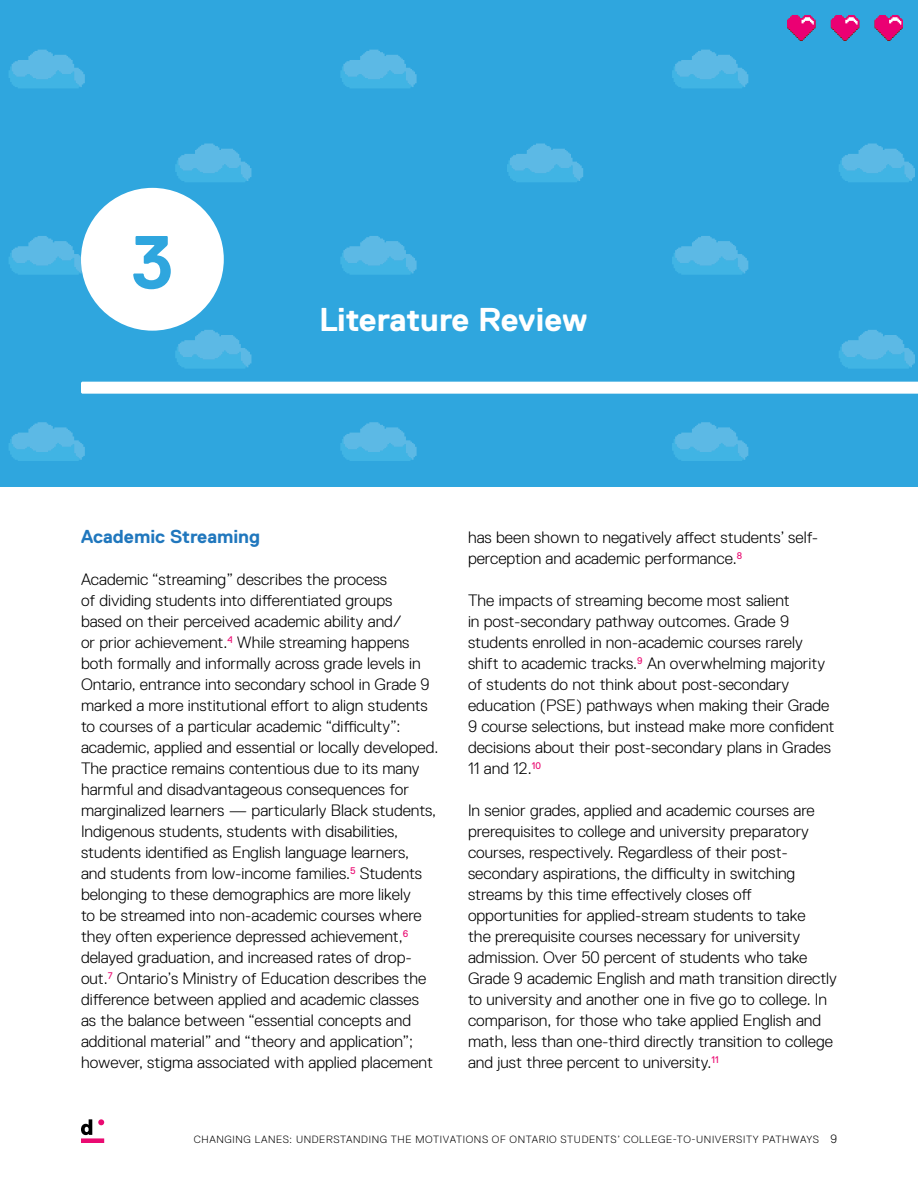
<style>
.page{position:relative;width:918px;height:1188px;background:#fff}
.page>*{position:absolute;margin:0;border:0;box-sizing:border-box;transform-origin:0 0}
.Text{font:700 75px "Replica Std";color:#2fa6de}
.Page_Hed{font:700 33px "Replica Std";letter-spacing:-.01em;color:#fff}
.Mini_Hed{font:700 18.75px "Replica Std";color:#2077bd}
.Text-2{font:300 16.5px/21px "Replica Std";color:#000}
.t1{font:300 10.5px "Replica Std";letter-spacing:.06em;color:#000}
.s1{font-size:12px}
</style>
<div class="page">
<div style="left:0;top:0;width:918px;height:487px;background:#2fa6de"></div>
<svg style="left:175px;top:330px;width:76px;height:38px"></svg>
<svg style="left:839px;top:330px;width:76px;height:38px"></svg>
<svg style="left:175px;top:144px;width:76px;height:38px"></svg>
<svg style="left:507px;top:144px;width:76px;height:38px"></svg>
<svg style="left:839px;top:144px;width:76px;height:38px"></svg>
<svg style="left:9px;top:422px;width:76px;height:39px"></svg>
<svg style="left:340px;top:422px;width:77px;height:39px"></svg>
<svg style="left:672px;top:422px;width:76px;height:39px"></svg>
<svg style="left:9px;top:236px;width:76px;height:39px"></svg>
<svg style="left:340px;top:236px;width:77px;height:39px"></svg>
<svg style="left:672px;top:236px;width:76px;height:39px"></svg>
<svg style="left:9px;top:50px;width:76px;height:38px"></svg>
<svg style="left:340px;top:50px;width:77px;height:38px"></svg>
<svg style="left:672px;top:50px;width:76px;height:38px"></svg>
<div style="left:81px;top:188px;width:143px;height:143px;background:#fff;border-radius:50%"></div>
<svg style="left:81px;top:382px;width:837px;height:12px;background:#f9fcfd"></svg>
<svg style="left:875px;top:15px;width:28px;height:26px"></svg>
<svg style="left:831px;top:15px;width:28px;height:26px"></svg>
<svg style="left:787px;top:15px;width:28px;height:26px"></svg>
<svg style="left:81px;top:1119px;width:23px;height:24px"></svg>
<p class="Text" style="left:131px;top:221px;width:44px">3</p>
<p class="Page_Hed" style="left:319px;top:301px;width:270px">Literature Review</p>
<p class="Mini_Hed" style="left:81px;top:526px;width:181px">Academic Streaming</p>
<p class="Text-2" style="left:81px;top:569px;width:359px">Academic “streaming” describes the process<br>of dividing students into differentiated groups<br>based on their perceived academic ability and/<br>or prior achievement.<sup>4</sup> While streaming happens both formally and informally across grade levels in Ontario, entrance into secondary school in Grade 9 marked a more institutional effort to align students to courses of a particular academic “difficulty”: academic, applied and essential or locally developed.<br>The practice remains contentious due to its many harmful and disadvantageous consequences for marginalized learners — particularly Black students, Indigenous students, students with disabilities, students identified as English language learners,<br>and students from low-income families.<sup>5</sup> Students belonging to these demographics are more likely<br>to be streamed into non-academic courses where they often experience depressed achievement,<sup>6 </sup>delayed graduation, and increased rates of drop&shy;out.<sup>7</sup> Ontario’s Ministry of Education describes the difference between applied and academic classes<br>as the balance between “essential concepts and additional material” and “theory and application”; however, stigma associated with applied placement</p>
<p class="Text-2" style="left:468px;top:527px;width:352px">has been shown to negatively affect students’ self&shy;perception and academic performance.<sup>8</sup></p>
<p class="Text-2" style="left:468px;top:590px;width:368px">The impacts of streaming become most salient<br>in post-secondary pathway outcomes. Grade 9 students enrolled in non-academic courses rarely shift to academic tracks.<sup>9</sup> An overwhelming majority of students do not think about post-secondary education (PSE) pathways when making their Grade 9 course selections, but instead make more confident decisions about their post-secondary plans in Grades 11 and 12.<sup>10</sup></p>
<p class="Text-2" style="left:468px;top:800px;width:371px">In senior grades, applied and academic courses are prerequisites to college and university preparatory courses, respectively. Regardless of their post&shy;secondary aspirations, the difficulty in switching streams by this time effectively closes off opportunities for applied-stream students to take<br>the prerequisite courses necessary for university admission. Over 50 percent of students who take Grade 9 academic English and math transition directly to university and another one in five go to college. In comparison, for those who take applied English and math, less than one-third directly transition to college and just three percent to university.<sup>11</sup></p>
<p class="t1" style="left:194px;top:1134px;width:645px">CHANGING LANES: UNDERSTANDING THE MOTIVATIONS OF ONTARIO STUDENTS’ COLLEGE-TO-UNIVERSITY PATHWAYS <span class="s1">9</span></p>
</div>
